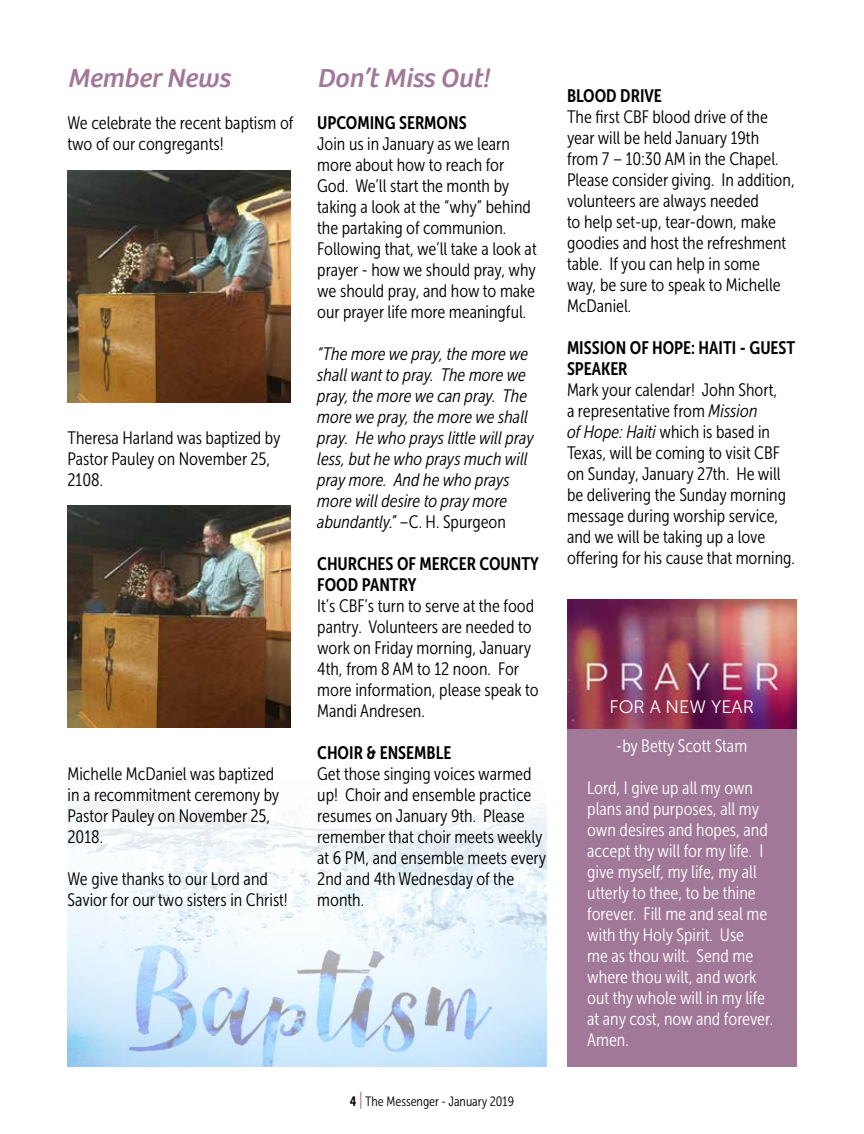
<style>
.page{position:relative;width:864px;height:1134px;background:#fff}
.page>*{position:absolute;margin:0;border:0;box-sizing:border-box;transform-origin:0 0}
.t1{font:italic 27px "Bree";color:#a17898}
.t2{font:18px/21px "Museo Sans Cond 300";color:#000}
.t3{font:18px/21px "Museo Sans Cond 300";color:#fff}
.t4{font:italic 18px/21px "Museo Sans Cond 300";color:#000}
.t5{font:18px/21px "Museo Sans Cond 700";color:#000}
.t6{font:18px "Museo Sans 300";color:#fff}
.t7{font:13.5px "Museo Sans Cond 300";color:#000}
.s1{font-style:normal}
.s2{font-family:"Museo Sans Cond 700"}
.s3{font-size:18px;color:#a17898}
.s4{font-style:italic}
</style>
<div class="page">
<img style="left:68px;top:802px;width:479px;height:264px">
<img style="left:68px;top:171px;width:222px;height:231px">
<img style="left:68px;top:505px;width:222px;height:223px">
<div style="left:567px;top:634px;width:229px;height:432px;background:#a17898"></div>
<img style="left:567px;top:599px;width:229px;height:129px">
<h1 class="t1" style="left:68px;top:62px;width:164px">Member News</h1>
<p class="t2" style="left:68px;top:112px;width:228px">We celebrate the recent baptism of two of our congregants!</p>
<p class="t2" style="left:68px;top:427px;width:215px">Theresa Harland was baptized by<br>Pastor Pauley on November 25,<br>2108.</p>
<p class="t2" style="left:68px;top:763px;width:213px">Michelle McDaniel was baptized in a recommitment ceremony by<br>Pastor Pauley on November 25,<br>2018.</p>
<p class="t2" style="left:68px;top:868px;width:222px">We give thanks to our Lord and<br>Savior for our two sisters in Christ!</p>
<h1 class="t1" style="left:317px;top:62px;width:174px">Don’t Miss Out!</h1>
<p class="t5" style="left:317px;top:112px;width:151px">UPCOMING SERMONS</p>
<p class="t2" style="left:317px;top:133px;width:221px">Join us in January as we learn more about how to reach for<br>God. We’ll start the month by taking a look at the “why” behind the partaking of communion.<br>Following that, we’ll take a look at prayer - how we should pray, why we should pray, and how to make our prayer life more meaningful.</p>
<p class="t4" style="left:317px;top:343px;width:218px">“The more we pray, the more we shall want to pray. The more we pray, the more we can pray. The more we pray, the more we shall pray. He who prays little will pray less, but he who prays much will pray more. And he who prays more will desire to pray more abundantly.” <span class="s1">–C. H. Spurgeon</span></p>
<p class="t5" style="left:317px;top:553px;width:223px">CHURCHES OF MERCER COUNTY<br>FOOD PANTRY</p>
<p class="t2" style="left:317px;top:596px;width:223px">It’s CBF’s turn to serve at the food pantry. Volunteers are needed to work on Friday morning, January<br>4th, from 8 AM to 12 noon. For more information, please speak to<br>Mandi Andresen.</p>
<p class="t5" style="left:317px;top:742px;width:136px">CHOIR &amp; ENSEMBLE</p>
<p class="t2" style="left:317px;top:764px;width:231px">Get those singing voices warmed up! Choir and ensemble practice resumes on January 9th. Please remember that choir meets weekly at 6 PM, and ensemble meets every<br>2nd and 4th Wednesday of the month.</p>
<p class="t7" style="left:350px;top:1095px;width:166px"><span class="s2">4</span> <span class="s3">|</span> The Messenger - January 2019</p>
<p class="t5" style="left:567px;top:85px;width:96px">BLOOD DRIVE</p>
<p class="t2" style="left:567px;top:107px;width:229px">The first CBF blood drive of the year will be held January 19th from 7 – 10:30 AM in the Chapel.<br>Please consider giving. In addition, volunteers are always needed<br>to help set-up, tear-down, make goodies and host the refreshment table. If you can help in some<br>way, be sure to speak to Michelle<br>McDaniel.</p>
<p class="t5" style="left:567px;top:338px;width:230px">MISSION OF HOPE: HAITI - GUEST<br>SPEAKER</p>
<p class="t2" style="left:567px;top:380px;width:229px">Mark your calendar! John Short,<br>a representative from <span class="s4">Mission<br>of Hope: Haiti</span> which is based in<br>Texas, will be coming to visit CBF on Sunday, January 27th. He will be delivering the Sunday morning message during worship service, and we will be taking up a love offering for his cause that morning.</p>
<p class="t6" style="left:609px;top:697px;width:146px">FOR A NEW YEAR</p>
<p class="t3" style="left:616px;top:735px;width:133px">-by Betty Scott Stam</p>
<p class="t3" style="left:587px;top:777px;width:187px">Lord, I give up all my own plans and purposes, all my own desires and hopes, and accept thy will for my life. I give myself, my life, my all utterly to thee, to be thine forever. Fill me and seal me with thy Holy Spirit. Use<br>me as thou wilt. Send me where thou wilt, and work out thy whole will in my life at any cost, now and forever.<br>Amen.</p>
</div>
